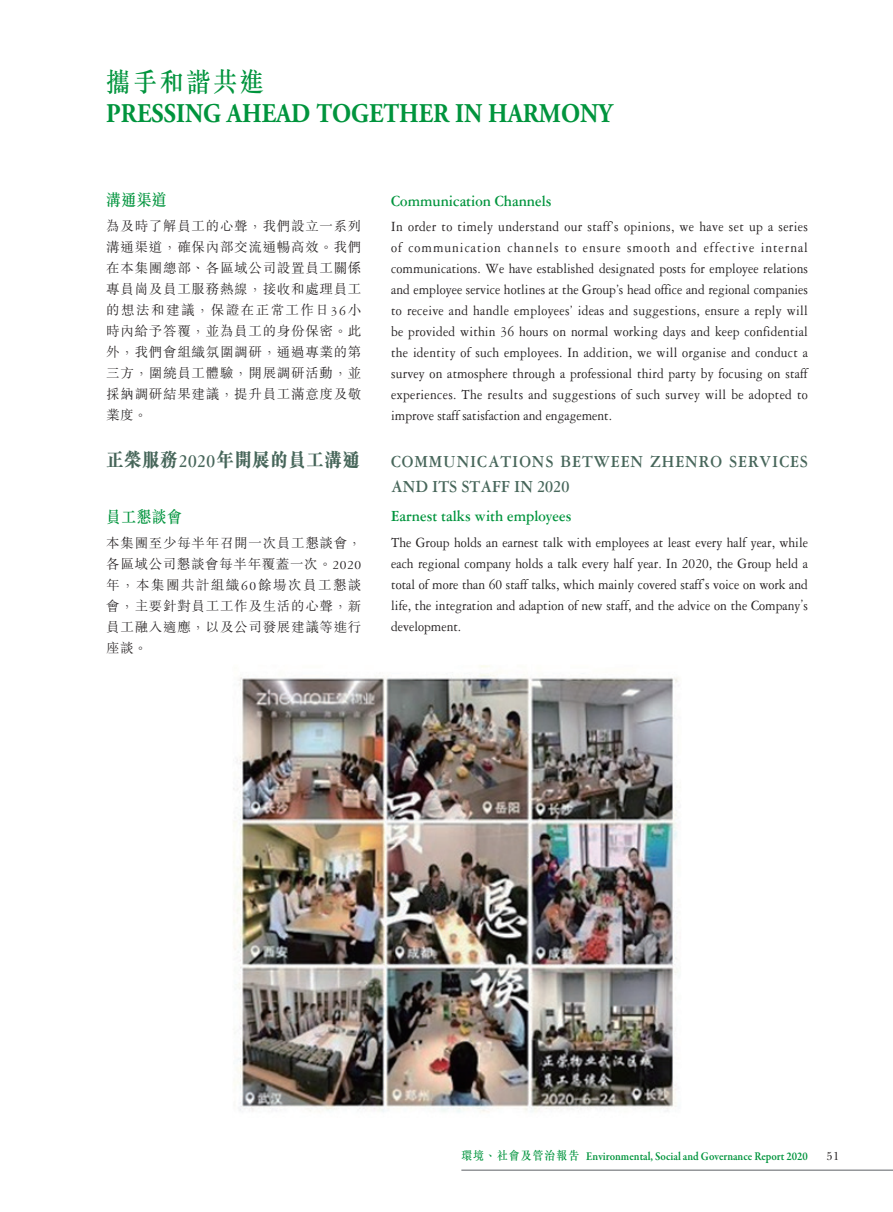
<style>
.page{position:relative;width:893px;height:1212px;background:#fff}
.page>*{position:absolute;margin:0;border:0;box-sizing:border-box;transform-origin:0 0}
.t1{font:700 27px "Adobe Garamond Pro";color:#00943d;scale:.9 1}
.t2{font:500 27px "M Sung HK";letter-spacing:.1em;color:#00943d;scale:.9 1}
.t3{font:800 19.5px "M Sung HK";letter-spacing:.025em;color:#47665a;scale:.9 1}
.t4{font:700 18px/25.5px "Garamond 3 LT Std";letter-spacing:.055em;color:#47665a;scale:.9 1}
.t5{font:700 16.5px "Garamond 3 LT Std";color:#00943d;scale:.9 1}
.t6{font:500 16.5px "M Sung HK";letter-spacing:.025em;color:#00943d;scale:.9 1}
.t7{font:15px/21px "Garamond 3 LT Std";color:#231f20;text-align:justify;scale:.9 1}
.t8{font:300 13.5px/21px "M Sung HK";letter-spacing:.055em;color:#231f20;text-align:justify}
.t9{font:600 12px "Garamond Premr Pro";color:#00943d;scale:.9 1}
.t10{font:500 12px "M Sung HK";color:#231f20;scale:.9 1}
.s1{font-family:"Garamond 3 LT Std";font-weight:400}
.s2{font-family:"Garamond 3 LT Std";font-weight:700}
.s3{font-family:"M Sung HK";font-weight:500}
</style>
<div class="page">
<hr style="left:461px;top:1169px;width:432px;height:2px;background:#939598">
<img style="left:233px;top:665px;width:446px;height:448px">
<h1 class="t2" style="left:106px;top:63px;width:177px">攜手和諧共進</h1>
<h1 class="t1" style="left:106px;top:98px;width:564px">PRESSING AHEAD TOGETHER IN HARMONY</h1>
<p class="t6" style="left:106px;top:189px;width:69px">溝通渠道</p>
<p class="t8" style="left:106px;top:215px;width:257px">為及時了解員工的心聲，我們設立一系列溝通渠道，確保內部交流通暢高效。我們在本集團總部、各區域公司設置員工關係專員崗及員工服務熱線，接收和處理員工的想法和建議，保證在正常工作日<span class="s1">36</span>小時內給予答覆，並為員工的身份保密。此外，我們會組織氛圍調研，通過專業的第三方，圍繞員工體驗，開展調研活動，並採納調研結果建議，提升員工滿意度及敬業度。</p>
<h2 class="t3" style="left:106px;top:446px;width:283px">正榮服務<span class="s2">2020</span>年開展的員工溝通</h2>
<p class="t6" style="left:106px;top:505px;width:86px">員工懇談會</p>
<p class="t8" style="left:106px;top:532px;width:257px">本集團至少每半年召開一次員工懇談會，各區域公司懇談會每半年覆蓋一次。<span class="s1">2020</span>年，本集團共計組織<span class="s1">60</span>餘場次員工懇談會，主要針對員工工作及生活的心聲，新員工融入適應，以及公司發展建議等進行座談。</p>
<p class="t5" style="left:391px;top:192px;width:180px">Communication Channels</p>
<p class="t7" style="left:391px;top:216px;width:465px">In order to timely understand our staff’s opinions, we have set up a series of communication channels to ensure smooth and effective internal communications. We have established designated posts for employee relations and employee service hotlines at the Group’s head office and regional companies to receive and handle employees’ ideas and suggestions, ensure a reply will be provided within 36 hours on normal working days and keep confidential the identity of such employees. In addition, we will organise and conduct a survey on atmosphere through a professional third party by focusing on staff experiences. The results and suggestions of such survey will be adopted to improve staff satisfaction and engagement.</p>
<p class="t4" style="left:391px;top:449px;width:465px">COMMUNICATIONS BETWEEN ZHENRO SERVICES<br>AND ITS STAFF IN 2020</p>
<p class="t5" style="left:391px;top:507px;width:202px">Earnest talks with employees</p>
<p class="t7" style="left:391px;top:532px;width:465px">The Group holds an earnest talk with employees at least every half year, while each regional company holds a talk every half year. In 2020, the Group held a total of more than 60 staff talks, which mainly covered staff’s voice on work and life, the integration and adaption of new staff, and the advice on the Company’s development.</p>
<p class="t9" style="left:461px;top:1149px;width:386px"><span class="s3">環境、社會及管治報告</span> Environmental, Social and Governance Report 2020</p>
<p class="t10" style="left:827px;top:1147px;width:15px">51</p>
</div>
